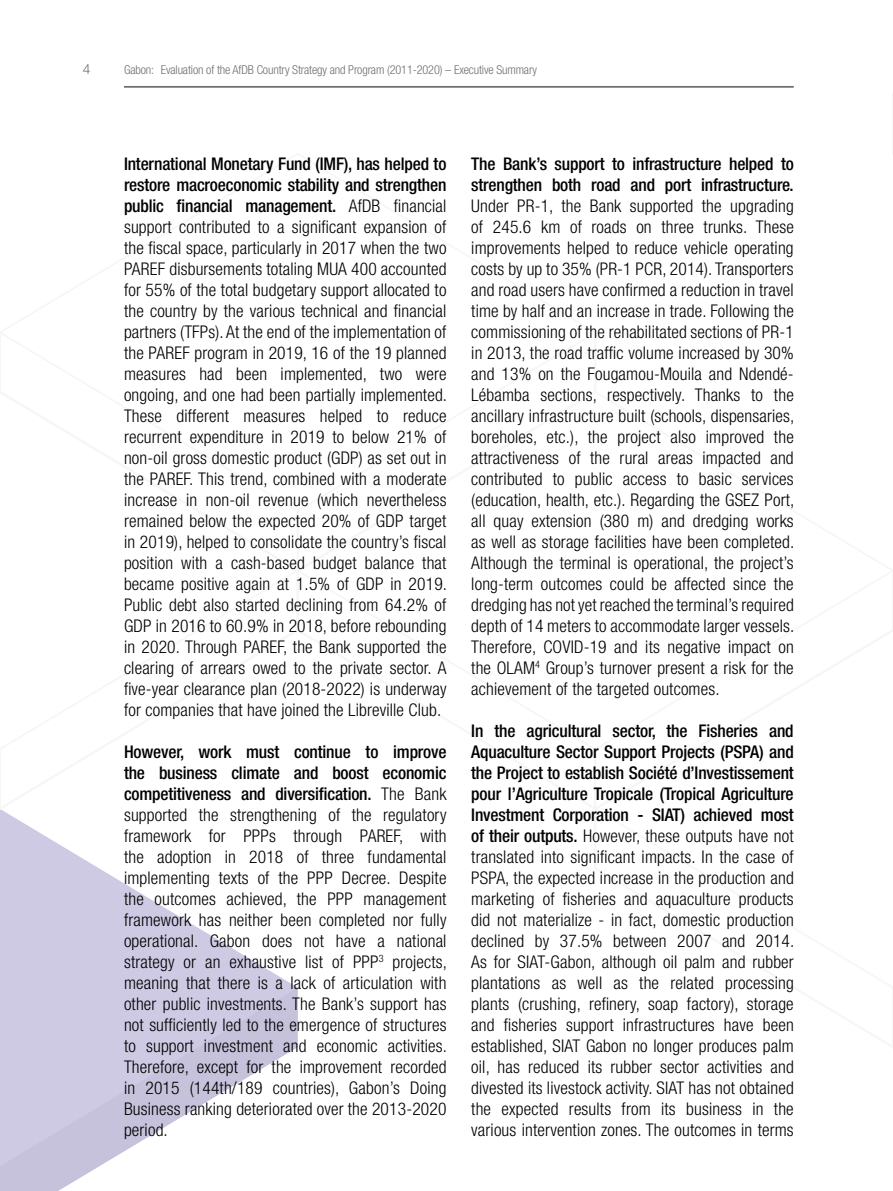
<style>
.page{position:relative;width:893px;height:1191px;background:#fff}
.page>*{position:absolute;margin:0;border:0;box-sizing:border-box;transform-origin:0 0}
.t1{font:300 condensed 17.5px/21px "Helvetica Neue LT Std";letter-spacing:.01em;color:#000;text-align:justify}
.t2{font:500 condensed 17.5px/21px "Helvetica Neue LT Std";letter-spacing:-.01em;color:#000}
.t3{font:300 14px "Helvetica Neue LT Std";color:#706f6f}
.t4{font:300 condensed 12.25px "Helvetica Neue LT Std";letter-spacing:-.01em;color:#706f6f}
.s1{font-weight:500}
</style>
<div class="page">
<svg style="left:0;top:811px;width:296px;height:176px;fill:#cfcae4"></svg>
<svg style="left:0;top:987px;width:298px;height:204px"></svg>
<svg style="left:0;top:1158px;width:1px;height:33px"></svg>
<hr style="left:124px;top:86px;width:670px;height:2px;background:#706f6f">
<p class="t3" style="left:83px;top:61px;width:9px">4</p>
<p class="t4" style="left:124px;top:63px;width:415px">Gabon: Evaluation of the AfDB Country Strategy and Program (2011-2020) – Executive Summary</p>
<p class="t1" style="left:124px;top:153px;width:325px"><span class="s1">International Monetary Fund (IMF), has helped to restore macroeconomic stability and strengthen public financial management.</span> AfDB financial support contributed to a significant expansion of the fiscal space, particularly in 2017 when the two PAREF disbursements totaling MUA 400 accounted for 55% of the total budgetary support allocated to the country by the various technical and financial partners (TFPs). At the end of the implementation of the PAREF program in 2019, 16 of the 19 planned measures had been implemented, two were ongoing, and one had been partially implemented.<br>These different measures helped to reduce recurrent expenditure in 2019 to below 21% of non-oil gross domestic product (GDP) as set out in the PAREF. This trend, combined with a moderate increase in non-oil revenue (which nevertheless remained below the expected 20% of GDP target in 2019), helped to consolidate the country’s fiscal position with a cash-based budget balance that became positive again at 1.5% of GDP in 2019.<br>Public debt also started declining from 64.2% of GDP in 2016 to 60.9% in 2018, before rebounding in 2020. Through PAREF, the Bank supported the clearing of arrears owed to the private sector. A five-year clearance plan (2018-2022) is underway for companies that have joined the Libreville Club.</p>
<p class="t1" style="left:124px;top:741px;width:325px"><span class="s1">However, work must continue to improve the business climate and boost economic competitiveness and diversification.</span> The Bank supported the strengthening of the regulatory framework for PPPs through PAREF, with the adoption in 2018 of three fundamental implementing texts of the PPP Decree. Despite the outcomes achieved, the PPP management framework has neither been completed nor fully operational. Gabon does not have a national strategy or an exhaustive list of PPP<sup>3</sup> projects, meaning that there is a lack of articulation with other public investments. The Bank’s support has not sufficiently led to the emergence of structures to support investment and economic activities.<br>Therefore, except for the improvement recorded in 2015 (144th/189 countries), Gabon’s Doing Business ranking deteriorated over the 2013-2020 period.</p>
<p class="t2" style="left:471px;top:153px;width:324px">The Bank’s support to infrastructure helped to strengthen both road and port infrastructure.</p>
<p class="t1" style="left:471px;top:195px;width:325px">Under PR-1, the Bank supported the upgrading of 245.6 km of roads on three trunks. These improvements helped to reduce vehicle operating costs by up to 35% (PR-1 PCR, 2014). Transporters and road users have confirmed a reduction in travel time by half and an increase in trade. Following the commissioning of the rehabilitated sections of PR-1 in 2013, the road traffic volume increased by 30% and 13% on the Fougamou-Mouila and Ndendé-Lébamba sections, respectively. Thanks to the ancillary infrastructure built (schools, dispensaries, boreholes, etc.), the project also improved the attractiveness of the rural areas impacted and contributed to public access to basic services (education, health, etc.). Regarding the GSEZ Port, all quay extension (380 m) and dredging works as well as storage facilities have been completed.<br>Although the terminal is operational, the project’s long-term outcomes could be affected since the dredging has not yet reached the terminal’s required depth of 14 meters to accommodate larger vessels.<br>Therefore, COVID-19 and its negative impact on the OLAM<sup>4</sup> Group’s turnover present a risk for the achievement of the targeted outcomes.</p>
<p class="t1" style="left:471px;top:720px;width:325px"><span class="s1">In the agricultural sector, the Fisheries and Aquaculture Sector Support Projects (PSPA) and the Project to establish Société d’Investissement pour l’Agriculture Tropicale (Tropical Agriculture Investment Corporation - SIAT) achieved most of their outputs.</span> However, these outputs have not translated into significant impacts. In the case of PSPA, the expected increase in the production and marketing of fisheries and aquaculture products did not materialize - in fact, domestic production declined by 37.5% between 2007 and 2014.<br>As for SIAT-Gabon, although oil palm and rubber plantations as well as the related processing plants (crushing, refinery, soap factory), storage and fisheries support infrastructures have been established, SIAT Gabon no longer produces palm oil, has reduced its rubber sector activities and divested its livestock activity. SIAT has not obtained the expected results from its business in the various intervention zones. The outcomes in terms</p>
</div>
